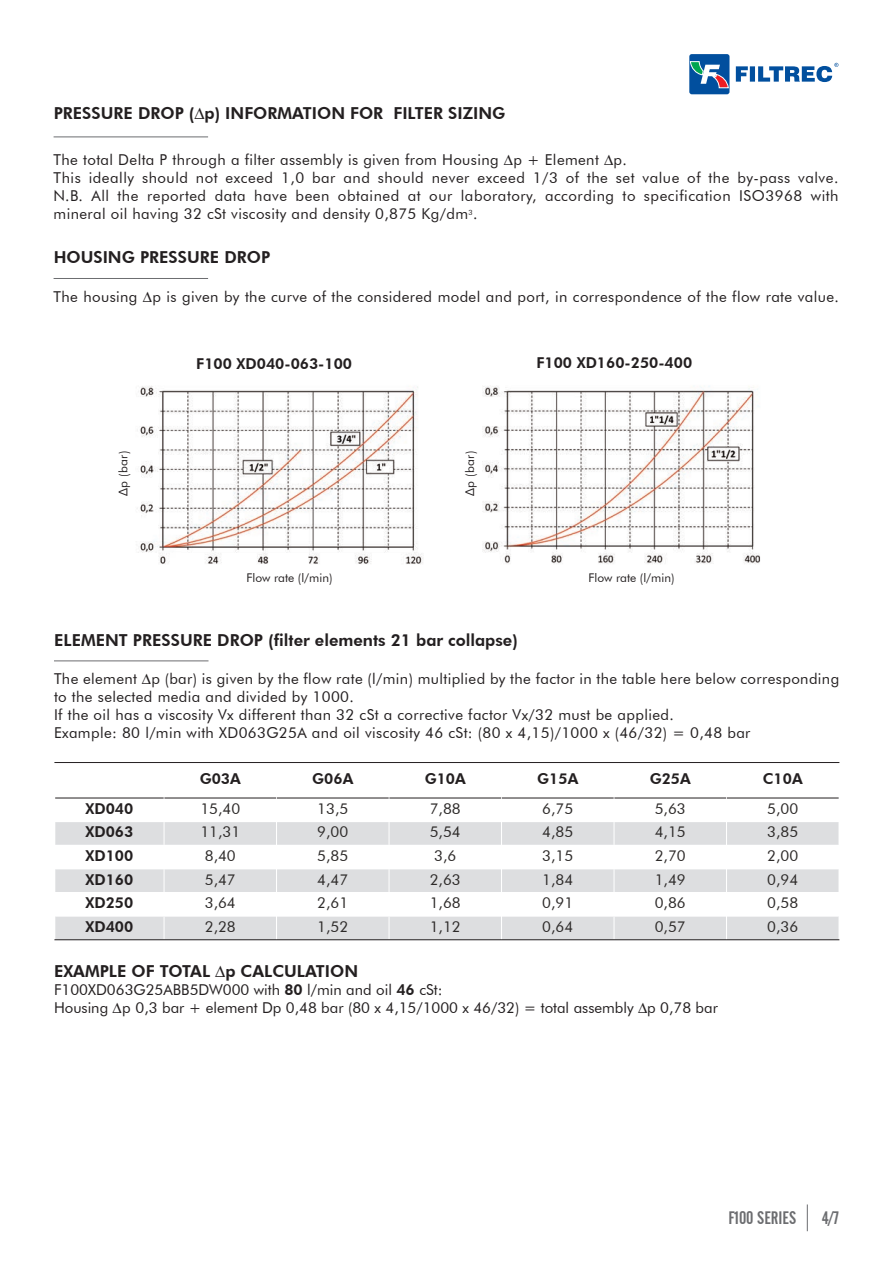
<style>
.page{position:relative;width:893px;height:1263px;background:#fff}
.page>*{position:absolute;margin:0;border:0;box-sizing:border-box;transform-origin:0 0}
.t1{font:18px "Alternate Gothic No 2 BT";color:#6c6d70}
.t2{font:800 16.5px "Futura BT";color:#231f20}
.t3{font:15px/18px "Futura BT";letter-spacing:.025em;color:#231f20}
.t4{font:15px "Futura BT";color:#2d2a29}
.t5{font:15px/18px "Futura BT";color:#231f20}
.t6{font:800 15px "Futura BT";color:#231f20}
.t7{font:12px "Futura BT";color:#231f20}
.s1{font-weight:800}
</style>
<div class="page">
<svg style="left:689px;top:54px;width:40px;height:40px;background:#396fa5"></svg>
<svg style="left:736px;top:63px;width:102px;height:19px"></svg>
<svg style="left:807px;top:1204px;width:1px;height:27px"></svg>
<hr style="left:54px;top:137px;width:154px;height:1px;background:#6c6d70">
<hr style="left:54px;top:278px;width:154px;height:1px;background:#6c6d70">
<img style="left:137px;top:386px;width:286px;height:178px">
<img style="left:482px;top:386px;width:278px;height:178px">
<hr style="left:54px;top:660px;width:154px;height:1px;background:#6c6d70">
<div style="left:55px;top:822px;width:109px;height:23px;background:#dddee0"></div>
<div style="left:164px;top:822px;width:112px;height:23px;background:#dddee0"></div>
<div style="left:277px;top:822px;width:112px;height:23px;background:#dddee0"></div>
<div style="left:389px;top:822px;width:112px;height:23px;background:#dddee0"></div>
<div style="left:502px;top:822px;width:112px;height:23px;background:#dddee0"></div>
<div style="left:614px;top:822px;width:112px;height:23px;background:#dddee0"></div>
<div style="left:727px;top:822px;width:112px;height:23px;background:#dddee0"></div>
<div style="left:55px;top:869px;width:109px;height:23px;background:#dddee0"></div>
<div style="left:164px;top:869px;width:112px;height:23px;background:#dddee0"></div>
<div style="left:277px;top:869px;width:112px;height:23px;background:#dddee0"></div>
<div style="left:389px;top:869px;width:112px;height:23px;background:#dddee0"></div>
<div style="left:502px;top:869px;width:112px;height:23px;background:#dddee0"></div>
<div style="left:614px;top:869px;width:112px;height:23px;background:#dddee0"></div>
<div style="left:727px;top:869px;width:112px;height:23px;background:#dddee0"></div>
<div style="left:55px;top:916px;width:109px;height:24px;background:#dddee0"></div>
<div style="left:164px;top:916px;width:112px;height:24px;background:#dddee0"></div>
<div style="left:277px;top:916px;width:112px;height:24px;background:#dddee0"></div>
<div style="left:389px;top:916px;width:112px;height:24px;background:#dddee0"></div>
<div style="left:502px;top:916px;width:112px;height:24px;background:#dddee0"></div>
<div style="left:614px;top:916px;width:112px;height:24px;background:#dddee0"></div>
<div style="left:727px;top:916px;width:112px;height:24px;background:#dddee0"></div>
<hr style="left:164px;top:763px;width:1px;height:176px;background:#fff">
<hr style="left:389px;top:763px;width:1px;height:176px;background:#fff">
<hr style="left:614px;top:763px;width:1px;height:176px;background:#fff">
<hr style="left:54px;top:762px;width:785px;height:1px;background:#231f20">
<hr style="left:55px;top:798px;width:109px;height:1px;background:#231f20">
<hr style="left:164px;top:798px;width:112px;height:1px;background:#231f20">
<hr style="left:277px;top:798px;width:112px;height:1px;background:#231f20">
<hr style="left:389px;top:798px;width:112px;height:1px;background:#231f20">
<hr style="left:502px;top:798px;width:112px;height:1px;background:#231f20">
<hr style="left:614px;top:798px;width:112px;height:1px;background:#231f20">
<hr style="left:727px;top:798px;width:112px;height:1px;background:#231f20">
<hr style="left:55px;top:916px;width:109px;height:1px;background:#fff">
<hr style="left:164px;top:916px;width:112px;height:1px;background:#fff">
<hr style="left:277px;top:916px;width:112px;height:1px;background:#fff">
<hr style="left:389px;top:916px;width:112px;height:1px;background:#fff">
<hr style="left:502px;top:916px;width:112px;height:1px;background:#fff">
<hr style="left:614px;top:916px;width:112px;height:1px;background:#fff">
<hr style="left:727px;top:916px;width:112px;height:1px;background:#fff">
<hr style="left:54px;top:939px;width:785px;height:1px;background:#231f20">
<p class="t2" style="left:54px;top:103px;width:453px">PRESSURE DROP ( p) INFORMATION FOR FILTER SIZING</p>
<p class="t3" style="left:54px;top:151px;width:786px">The total Delta P through a filter assembly is given from Housing p + Element p.<br>This ideally should not exceed 1,0 bar and should never exceed 1/3 of the set value of the by-pass valve.<br>N.B. All the reported data have been obtained at our laboratory, according to specification ISO3968 with mineral oil having 32 cSt viscosity and density 0,875 Kg/dm<sup>3</sup>.</p>
<p class="t2" style="left:54px;top:248px;width:218px">HOUSING PRESSURE DROP</p>
<p class="t3" style="left:54px;top:287px;width:787px">The housing p is given by the curve of the considered model and port, in correspondence of the flow rate value.</p>
<p class="t7" style="left:116px;top:496px;width:47px;rotate:-90deg">Δp (bar)</p>
<p class="t6" style="left:196px;top:354px;width:157px">F100 XD040-063-100</p>
<p class="t6" style="left:536px;top:354px;width:157px">F100 XD160-250-400</p>
<p class="t7" style="left:246px;top:570px;width:88px">Flow rate (l/min)</p>
<p class="t7" style="left:462px;top:496px;width:47px;rotate:-90deg">Δp (bar)</p>
<p class="t7" style="left:588px;top:570px;width:88px">Flow rate (l/min)</p>
<p class="t2" style="left:54px;top:630px;width:465px">ELEMENT PRESSURE DROP (filter elements 21 bar collapse)</p>
<p class="t3" style="left:54px;top:670px;width:787px">The element p (bar) is given by the flow rate (l/min) multiplied by the factor in the table here below corresponding to the selected media and divided by 1000.<br>If the oil has a viscosity Vx different than 32 cSt a corrective factor Vx/32 must be applied.<br>Example: 80 l/min with XD063G25A and oil viscosity 46 cSt: (80 x 4,15)/1000 x (46/32) = 0,48 bar</p>
<p class="t6" style="left:200px;top:770px;width:43px">G03A</p>
<p class="t6" style="left:312px;top:770px;width:43px">G06A</p>
<p class="t6" style="left:425px;top:770px;width:43px">G10A</p>
<p class="t6" style="left:537px;top:770px;width:43px">G15A</p>
<p class="t6" style="left:650px;top:770px;width:43px">G25A</p>
<p class="t6" style="left:763px;top:770px;width:41px">C10A</p>
<p class="t6" style="left:85px;top:799px;width:49px">XD040</p>
<p class="t4" style="left:200px;top:799px;width:41px">15,40</p>
<p class="t4" style="left:317px;top:799px;width:32px">13,5</p>
<p class="t4" style="left:430px;top:799px;width:32px">7,88</p>
<p class="t4" style="left:542px;top:799px;width:32px">6,75</p>
<p class="t4" style="left:655px;top:799px;width:32px">5,63</p>
<p class="t4" style="left:767px;top:799px;width:32px">5,00</p>
<p class="t6" style="left:85px;top:823px;width:49px">XD063</p>
<p class="t4" style="left:200px;top:823px;width:41px">11,31</p>
<p class="t4" style="left:317px;top:823px;width:32px">9,00</p>
<p class="t4" style="left:430px;top:823px;width:32px">5,54</p>
<p class="t4" style="left:542px;top:823px;width:32px">4,85</p>
<p class="t4" style="left:655px;top:823px;width:32px">4,15</p>
<p class="t4" style="left:767px;top:823px;width:32px">3,85</p>
<p class="t6" style="left:85px;top:846px;width:49px">XD100</p>
<p class="t4" style="left:205px;top:846px;width:32px">8,40</p>
<p class="t4" style="left:317px;top:846px;width:32px">5,85</p>
<p class="t4" style="left:434px;top:846px;width:24px">3,6</p>
<p class="t4" style="left:542px;top:846px;width:32px">3,15</p>
<p class="t4" style="left:655px;top:846px;width:32px">2,70</p>
<p class="t4" style="left:767px;top:846px;width:32px">2,00</p>
<p class="t6" style="left:85px;top:870px;width:49px">XD160</p>
<p class="t4" style="left:205px;top:870px;width:32px">5,47</p>
<p class="t4" style="left:317px;top:870px;width:32px">4,47</p>
<p class="t4" style="left:430px;top:870px;width:32px">2,63</p>
<p class="t4" style="left:542px;top:870px;width:32px">1,84</p>
<p class="t4" style="left:655px;top:870px;width:32px">1,49</p>
<p class="t4" style="left:767px;top:870px;width:32px">0,94</p>
<p class="t6" style="left:85px;top:894px;width:49px">XD250</p>
<p class="t4" style="left:205px;top:894px;width:32px">3,64</p>
<p class="t4" style="left:317px;top:894px;width:32px">2,61</p>
<p class="t4" style="left:430px;top:894px;width:32px">1,68</p>
<p class="t4" style="left:542px;top:894px;width:32px">0,91</p>
<p class="t4" style="left:655px;top:894px;width:32px">0,86</p>
<p class="t4" style="left:767px;top:894px;width:32px">0,58</p>
<p class="t6" style="left:85px;top:917px;width:49px">XD400</p>
<p class="t4" style="left:205px;top:917px;width:32px">2,28</p>
<p class="t4" style="left:317px;top:917px;width:32px">1,52</p>
<p class="t4" style="left:430px;top:917px;width:32px">1,12</p>
<p class="t4" style="left:542px;top:917px;width:32px">0,64</p>
<p class="t4" style="left:655px;top:917px;width:32px">0,57</p>
<p class="t4" style="left:767px;top:917px;width:32px">0,36</p>
<p class="t2" style="left:54px;top:961px;width:306px">EXAMPLE OF TOTAL p CALCULATION</p>
<p class="t5" style="left:54px;top:980px;width:665px">F100XD063G25ABB5DW000 with <span class="s1">80</span> l/min and oil <span class="s1">46</span> cSt:<br>Housing p 0,3 bar + element Dp 0,48 bar (80 x 4,15/1000 x 46/32) = total assembly p 0,78 bar</p>
<p class="t1" style="left:728px;top:1208px;width:69px">F100 SERIES</p>
<p class="t1" style="left:822px;top:1208px;width:19px">4/7</p>
</div>
